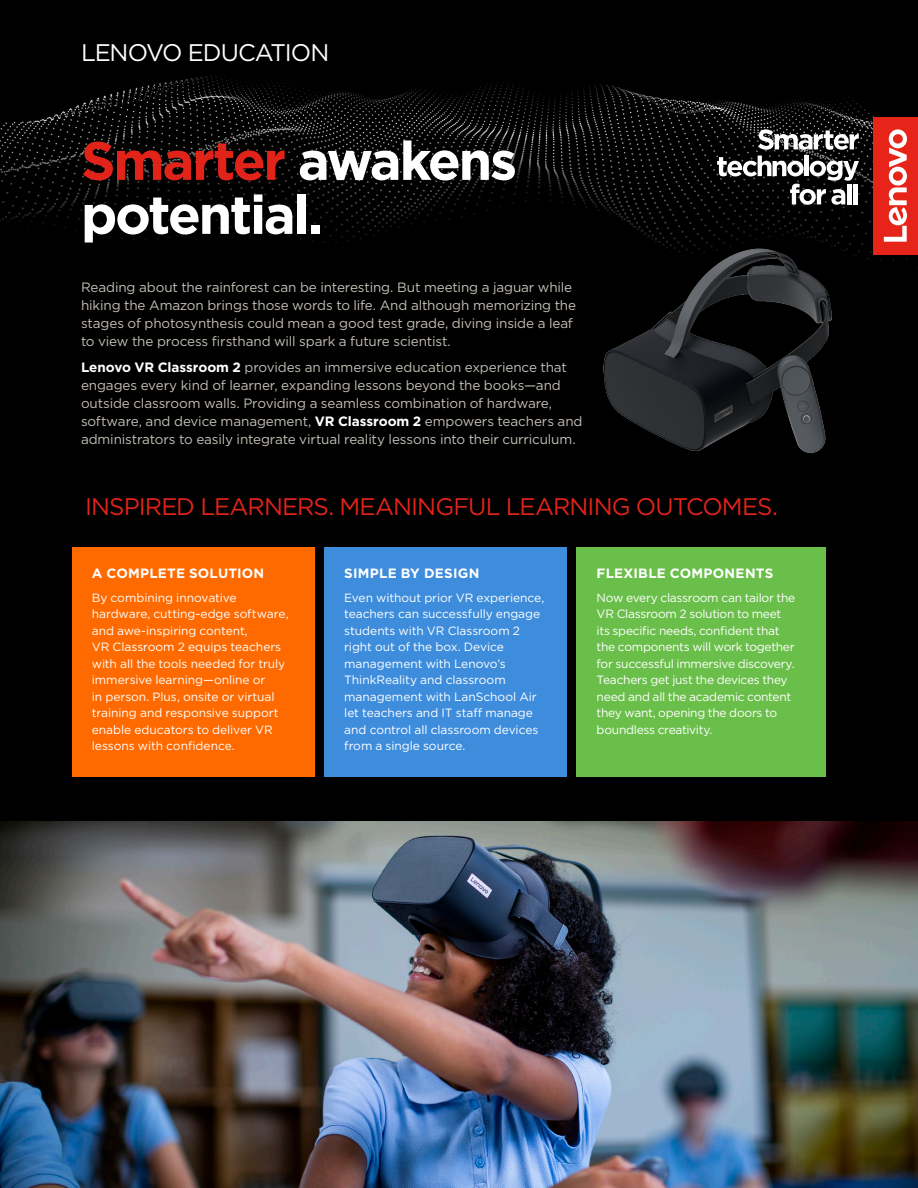
<style>
.page{position:relative;width:918px;height:1188px;background:#fff}
.page>*{position:absolute;margin:0;border:0;box-sizing:border-box;transform-origin:0 0}
.t1{font:700 54px/54px "Gotham";letter-spacing:-.045em;color:#fff}
.t2{font:24px "Gotham";letter-spacing:-.035em;color:#e2231a}
.t3{font:24px "Gotham";letter-spacing:-.045em;color:#fff}
.t4{font:13.5px/18px "Gotham";letter-spacing:-.01em;color:#c4beb6}
.t5{font:700 13.5px "Gotham";letter-spacing:.015em;color:#fff}
.t6{font:12px/16.5px "Gotham";letter-spacing:-.01em;color:#fff}
.s1{color:#e2231a}
.s2{font-weight:700;color:#fff}
</style>
<div class="page">
<div style="left:0;top:0;width:918px;height:822px;background:#000"></div>
<svg style="left:758px;top:129px;width:101px;height:21px"></svg>
<svg style="left:717px;top:156px;width:142px;height:49px"></svg>
<hr style="left:847px;top:184px;width:4px;height:20px;background:#fff">
<hr style="left:853px;top:184px;width:4px;height:20px;background:#fff">
<div style="left:873px;top:117px;width:45px;height:137px;background:#e72419"></div>
<svg style="left:884px;top:129px;width:23px;height:113px"></svg>
<div style="left:72px;top:547px;width:243px;height:230px;background:#ff6a00"></div>
<div style="left:324px;top:547px;width:243px;height:230px;background:#3e8ddd"></div>
<div style="left:576px;top:547px;width:250px;height:230px;background:#6abf4a"></div>
<img style="left:598px;top:242px;width:239px;height:221px">
<img style="left:0;top:822px;width:918px;height:366px">
<h2 class="t3" style="left:81px;top:37px;width:250px">LENOVO EDUCATION</h2>
<h1 class="t1" style="left:81px;top:133px;width:438px"><span class="s1">Smarter</span> awakens potential.</h1>
<p class="t4" style="left:81px;top:278px;width:497px">Reading about the rainforest can be interesting. But meeting a jaguar while hiking the Amazon brings those words to life. And although memorizing the stages of photosynthesis could mean a good test grade, diving inside a leaf to view the process firsthand will spark a future scientist.</p>
<p class="t4" style="left:81px;top:358px;width:503px"><span class="s2">Lenovo VR Classroom 2</span> provides an immersive education experience that engages every kind of learner, expanding lessons beyond the books—and outside classroom walls. Providing a seamless combination of hardware, software, and device management, <span class="s2">VR Classroom 2</span> empowers teachers and administrators to easily integrate virtual reality lessons into their curriculum.</p>
<h2 class="t2" style="left:85px;top:491px;width:694px">INSPIRED LEARNERS. MEANINGFUL LEARNING OUTCOMES.</h2>
<p class="t5" style="left:92px;top:565px;width:174px">A COMPLETE SOLUTION</p>
<p class="t6" style="left:92px;top:589px;width:198px">By combining innovative hardware, cutting-edge software, and awe-inspiring content,<br>VR Classroom 2 equips teachers with all the tools needed for truly immersive learning—online or<br>in person. Plus, onsite or virtual training and responsive support enable educators to deliver VR lessons with confidence.</p>
<p class="t5" style="left:344px;top:565px;width:137px">SIMPLE BY DESIGN</p>
<p class="t6" style="left:344px;top:589px;width:202px">Even without prior VR experience, teachers can successfully engage students with VR Classroom 2 right out of the box. Device management with Lenovo’s<br>ThinkReality and classroom management with LanSchool Air let teachers and IT staff manage and control all classroom devices from a single source.</p>
<p class="t5" style="left:597px;top:565px;width:178px">FLEXIBLE COMPONENTS</p>
<p class="t6" style="left:597px;top:589px;width:200px">Now every classroom can tailor the<br>VR Classroom 2 solution to meet its specific needs, confident that the components will work together for successful immersive discovery.<br>Teachers get just the devices they need and all the academic content they want, opening the doors to boundless creativity.</p>
</div>
